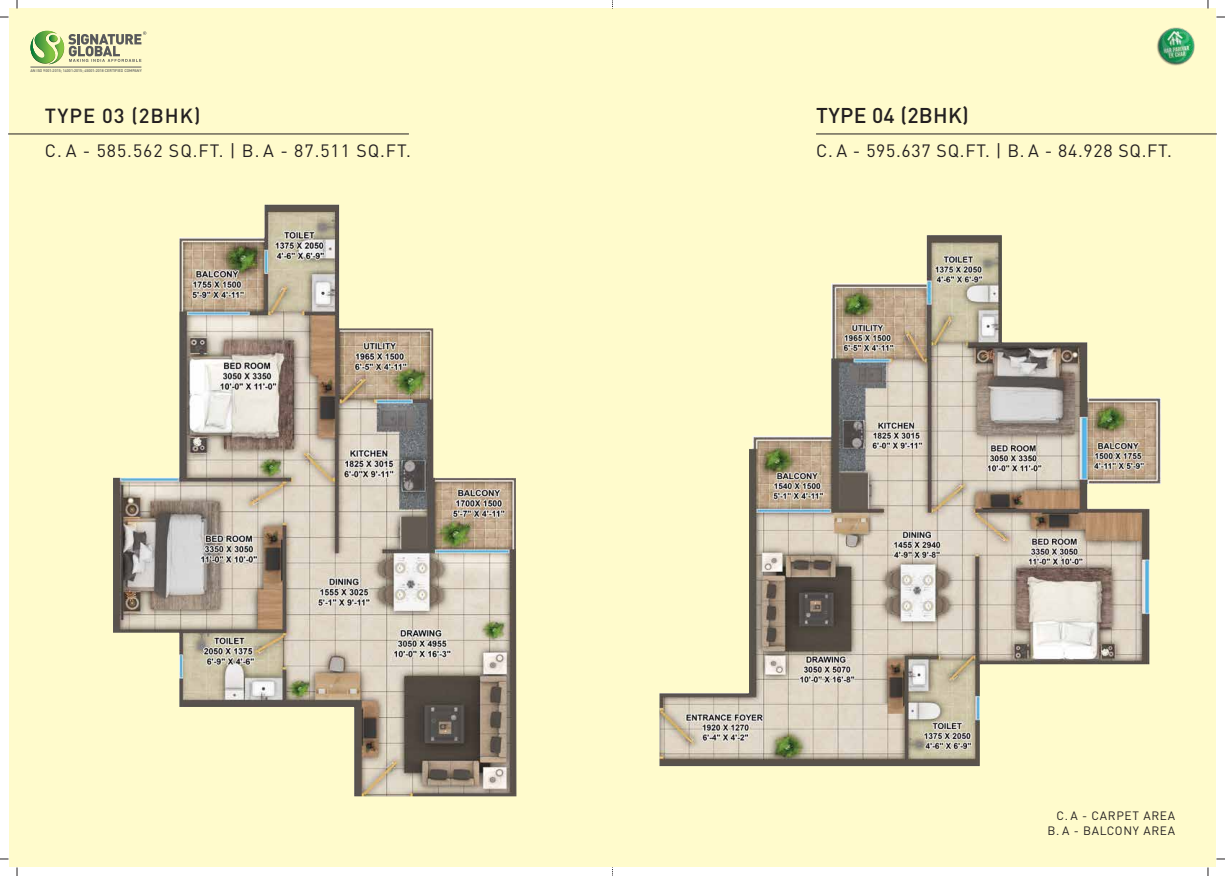
<style>
.page{position:relative;width:1225px;height:876px;background:#fff}
.page>*{position:absolute;margin:0;border:0;box-sizing:border-box;transform-origin:0 0}
.t1{font:500 21.2px "DIN Pro";letter-spacing:.01em;color:#231f20}
.t2{font:500 20.2px "DIN Pro";letter-spacing:.05em;color:#231f20}
.t3{font:17.7px "DIN Pro";letter-spacing:.05em;color:#231f20}
.t4{font:12px/14.4px "DIN Pro";letter-spacing:.055em;color:#231f20;text-align:right}
.t5{font:500 3.9px "DIN Pro";color:#58595b}
</style>
<div class="page">
<div style="left:9px;top:9px;width:603px;height:858px;background:#fffbcc"></div>
<div style="left:612px;top:9px;width:604px;height:858px;background:#fffbcc"></div>
<img style="left:1157px;top:27px;width:38px;height:39px">
<hr style="left:8px;top:134px;width:401px;height:1px;background:#231f20">
<hr style="left:816px;top:134px;width:400px;height:1px;background:#231f20">
<img style="left:113px;top:205px;width:403px;height:591px">
<img style="left:659px;top:235px;width:502px;height:531px">
<hr style="left:30px;top:67px;width:111px;height:1px;background:#58595b">
<svg style="left:30px;top:31px;width:116px;height:33px"></svg>
<p class="t5" style="left:30px;top:67px;width:113px">AN ISO 9001:2015; 14001:2015; 45001:2018 CERTIFIED COMPANY</p>
<p class="t2" style="left:45px;top:99px;width:157px">TYPE 03 (2BHK)</p>
<p class="t3" style="left:45px;top:137px;width:367px">C. A - 585.562 SQ.FT. | B. A - 87.511 SQ.FT.</p>
<p class="t1" style="left:816px;top:98px;width:154px">TYPE 04 (2BHK)</p>
<p class="t3" style="left:816px;top:137px;width:357px">C. A - 595.637 SQ.FT. | B. A - 84.928 SQ.FT.</p>
<p class="t4" style="left:1047px;top:807px;width:129px">C. A - CARPET AREA<br>B. A - BALCONY AREA</p>
</div>
